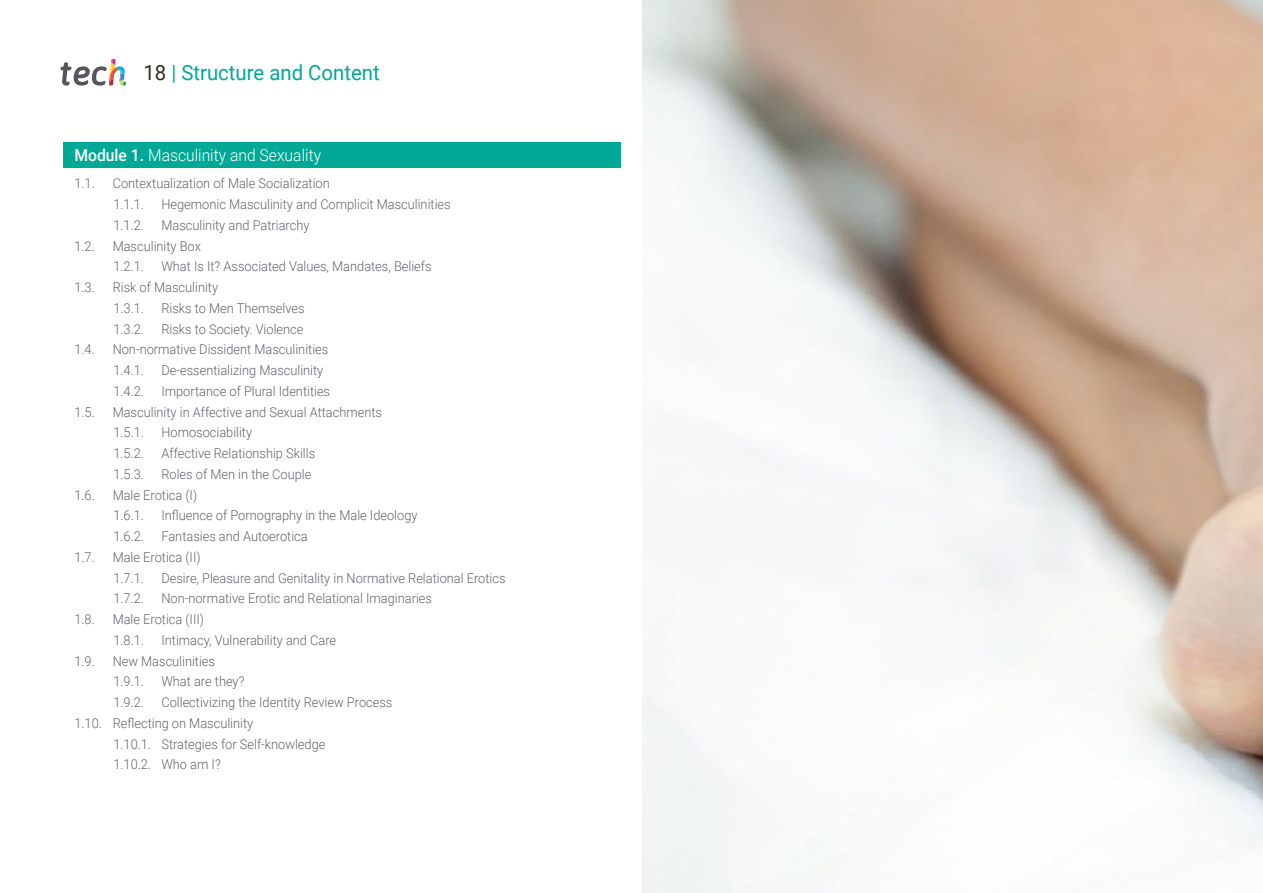
<style>
.page{position:relative;width:1263px;height:893px;background:#fff}
.page>*{position:absolute;margin:0;border:0;box-sizing:border-box;transform-origin:0 0}
.t1{font:21px "Roboto";color:#00a996}
.t2{font:300 16.5px "Roboto";color:#fff;scale:.95 1}
.t3{font:300 13.5px/20.7px "Roboto";color:#61646a;scale:.95 1}
.s1{color:#312e20}
.s2{font-weight:500}
</style>
<div class="page">
<div style="left:63px;top:142px;width:558px;height:25px;background:#00a996"></div>
<img style="left:642px;top:0;width:621px;height:893px">
<svg style="left:61px;top:59px;width:65px;height:27px"></svg>
<h1 class="t1" style="left:144px;top:57px;width:238px"><span class="s1">18</span> | Structure and Content</h1>
<p class="t2" style="left:74px;top:144px;width:261px"><span class="s2">Module 1.</span> Masculinity and Sexuality</p>
<p class="t3" style="left:74px;top:173px;width:23px">1.1.</p>
<p class="t3" style="left:113px;top:173px;width:230px">Contextualization of Male Socialization<br>1.1.1.</p>
<p class="t3" style="left:161px;top:193px;width:306px">Hegemonic Masculinity and Complicit Masculinities</p>
<p class="t3" style="left:113px;top:214px;width:34px">1.1.2.</p>
<p class="t3" style="left:161px;top:214px;width:157px">Masculinity and Patriarchy</p>
<p class="t3" style="left:74px;top:235px;width:23px">1.2.</p>
<p class="t3" style="left:113px;top:235px;width:94px">Masculinity Box<br>1.2.1.</p>
<p class="t3" style="left:161px;top:256px;width:286px">What Is It? Associated Values, Mandates, Beliefs</p>
<p class="t3" style="left:74px;top:276px;width:23px">1.3.</p>
<p class="t3" style="left:113px;top:276px;width:112px">Risk of Masculinity<br>1.3.1.</p>
<p class="t3" style="left:161px;top:297px;width:152px">Risks to Men Themselves</p>
<p class="t3" style="left:113px;top:318px;width:34px">1.3.2.</p>
<p class="t3" style="left:161px;top:318px;width:151px">Risks to Society. Violence</p>
<p class="t3" style="left:74px;top:339px;width:23px">1.4.</p>
<p class="t3" style="left:113px;top:339px;width:228px">Non-normative Dissident Masculinities<br>1.4.1.</p>
<p class="t3" style="left:161px;top:359px;width:172px">De-essentializing Masculinity</p>
<p class="t3" style="left:113px;top:380px;width:34px">1.4.2.</p>
<p class="t3" style="left:161px;top:380px;width:179px">Importance of Plural Identities</p>
<p class="t3" style="left:74px;top:401px;width:23px">1.5.</p>
<p class="t3" style="left:113px;top:401px;width:285px">Masculinity in Affective and Sexual Attachments<br>1.5.1.</p>
<p class="t3" style="left:161px;top:422px;width:97px">Homosociability</p>
<p class="t3" style="left:113px;top:442px;width:34px">1.5.2.</p>
<p class="t3" style="left:161px;top:442px;width:163px">Affective Relationship Skills</p>
<p class="t3" style="left:113px;top:463px;width:34px">1.5.3.</p>
<p class="t3" style="left:161px;top:463px;width:159px">Roles of Men in the Couple</p>
<p class="t3" style="left:74px;top:484px;width:23px">1.6.</p>
<p class="t3" style="left:113px;top:484px;width:90px">Male Erotica (I)<br>1.6.1.</p>
<p class="t3" style="left:161px;top:505px;width:271px">Influence of Pornography in the Male Ideology</p>
<p class="t3" style="left:113px;top:525px;width:34px">1.6.2.</p>
<p class="t3" style="left:161px;top:525px;width:156px">Fantasies and Autoerotica</p>
<p class="t3" style="left:74px;top:546px;width:23px">1.7.</p>
<p class="t3" style="left:113px;top:546px;width:94px">Male Erotica (II)<br>1.7.1.</p>
<p class="t3" style="left:161px;top:567px;width:364px">Desire, Pleasure and Genitality in Normative Relational Erotics</p>
<p class="t3" style="left:113px;top:588px;width:34px">1.7.2.</p>
<p class="t3" style="left:161px;top:588px;width:286px">Non-normative Erotic and Relational Imaginaries</p>
<p class="t3" style="left:74px;top:608px;width:23px">1.8.</p>
<p class="t3" style="left:113px;top:608px;width:98px">Male Erotica (III)<br>1.8.1.</p>
<p class="t3" style="left:161px;top:629px;width:185px">Intimacy, Vulnerability and Care</p>
<p class="t3" style="left:74px;top:650px;width:23px">1.9.</p>
<p class="t3" style="left:113px;top:650px;width:109px">New Masculinities<br>1.9.1.</p>
<p class="t3" style="left:161px;top:671px;width:89px">What are they?</p>
<p class="t3" style="left:113px;top:691px;width:34px">1.9.2.</p>
<p class="t3" style="left:161px;top:691px;width:245px">Collectivizing the Identity Review Process</p>
<p class="t3" style="left:74px;top:712px;width:190px">1.10. Reflecting on Masculinity</p>
<p class="t3" style="left:113px;top:733px;width:225px">1.10.1. Strategies for Self-knowledge</p>
<p class="t3" style="left:113px;top:754px;width:115px">1.10.2. Who am I?</p>
</div>
